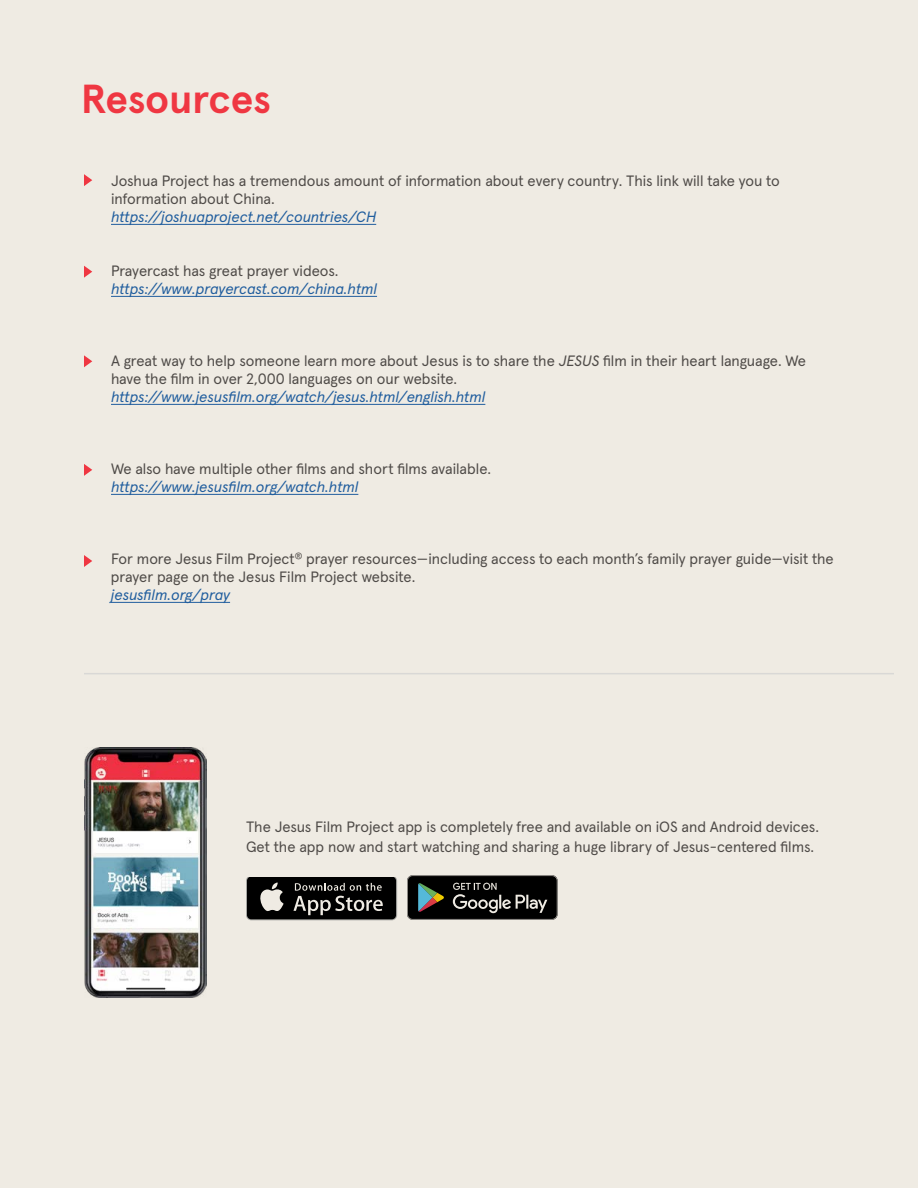
<style>
.page{position:relative;width:918px;height:1188px;background:#efebe3}
.page>*{position:absolute;margin:0;border:0;box-sizing:border-box;transform-origin:0 0}
.t1{font:700 40.5px "Apercu Pro";letter-spacing:-.01em;color:#ef3742}
.t2{font:15px/18px "Apercu Pro";color:#4f4b48}
.t3{font:italic 15px "Apercu Pro";letter-spacing:-.005em;color:#215e9e}
.s1{font-style:italic}
</style>
<div class="page">
<hr style="left:111px;top:224px;width:265px;height:1px;background:#215e9e">
<hr style="left:111px;top:296px;width:266px;height:1px;background:#215e9e">
<hr style="left:111px;top:404px;width:374px;height:1px;background:#215e9e">
<hr style="left:111px;top:494px;width:247px;height:1px;background:#215e9e">
<hr style="left:111px;top:602px;width:119px;height:1px;background:#215e9e">
<svg style="left:84px;top:174px;width:8px;height:12px"></svg>
<svg style="left:84px;top:266px;width:8px;height:12px"></svg>
<svg style="left:84px;top:355px;width:8px;height:12px"></svg>
<svg style="left:84px;top:464px;width:8px;height:12px"></svg>
<svg style="left:84px;top:555px;width:8px;height:12px"></svg>
<svg style="left:407px;top:875px;width:151px;height:45px"></svg>
<svg style="left:246px;top:877px;width:151px;height:43px"></svg>
<img style="left:84px;top:747px;width:122px;height:250px">
<hr style="left:84px;top:673px;width:810px;height:1px;background:#d9d8d6">
<h1 class="t1" style="left:81px;top:67px;width:192px">Resources</h1>
<p class="t2" style="left:111px;top:171px;width:670px">Joshua Project has a tremendous amount of information about every country. This link will take you to information about China.</p>
<p class="t3" style="left:111px;top:205px;width:267px">https://joshuaproject.net/countries/CH</p>
<p class="t2" style="left:111px;top:261px;width:229px">Prayercast has great prayer videos.</p>
<p class="t3" style="left:111px;top:277px;width:268px">https://www.prayercast.com/china.html</p>
<p class="t2" style="left:111px;top:351px;width:697px">A great way to help someone learn more about Jesus is to share the <span class="s1">JESUS</span> film in their heart language. We have the film in over 2,000 languages on our website.</p>
<p class="t3" style="left:111px;top:385px;width:376px">https://www.jesusfilm.org/watch/jesus.html/english.html</p>
<p class="t2" style="left:111px;top:459px;width:382px">We also have multiple other films and short films available.</p>
<p class="t3" style="left:111px;top:475px;width:249px">https://www.jesusfilm.org/watch.html</p>
<p class="t2" style="left:111px;top:549px;width:724px">For more Jesus Film Project<sup>®</sup> prayer resources—including access to each month’s family prayer guide—visit the prayer page on the Jesus Film Project website.</p>
<p class="t3" style="left:111px;top:583px;width:121px">jesusfilm.org/pray</p>
<p class="t2" style="left:246px;top:816px;width:575px;line-height:19.5px">The Jesus Film Project app is completely free and available on iOS and Android devices.<br>Get the app now and start watching and sharing a huge library of Jesus-centered films.</p>
</div>
